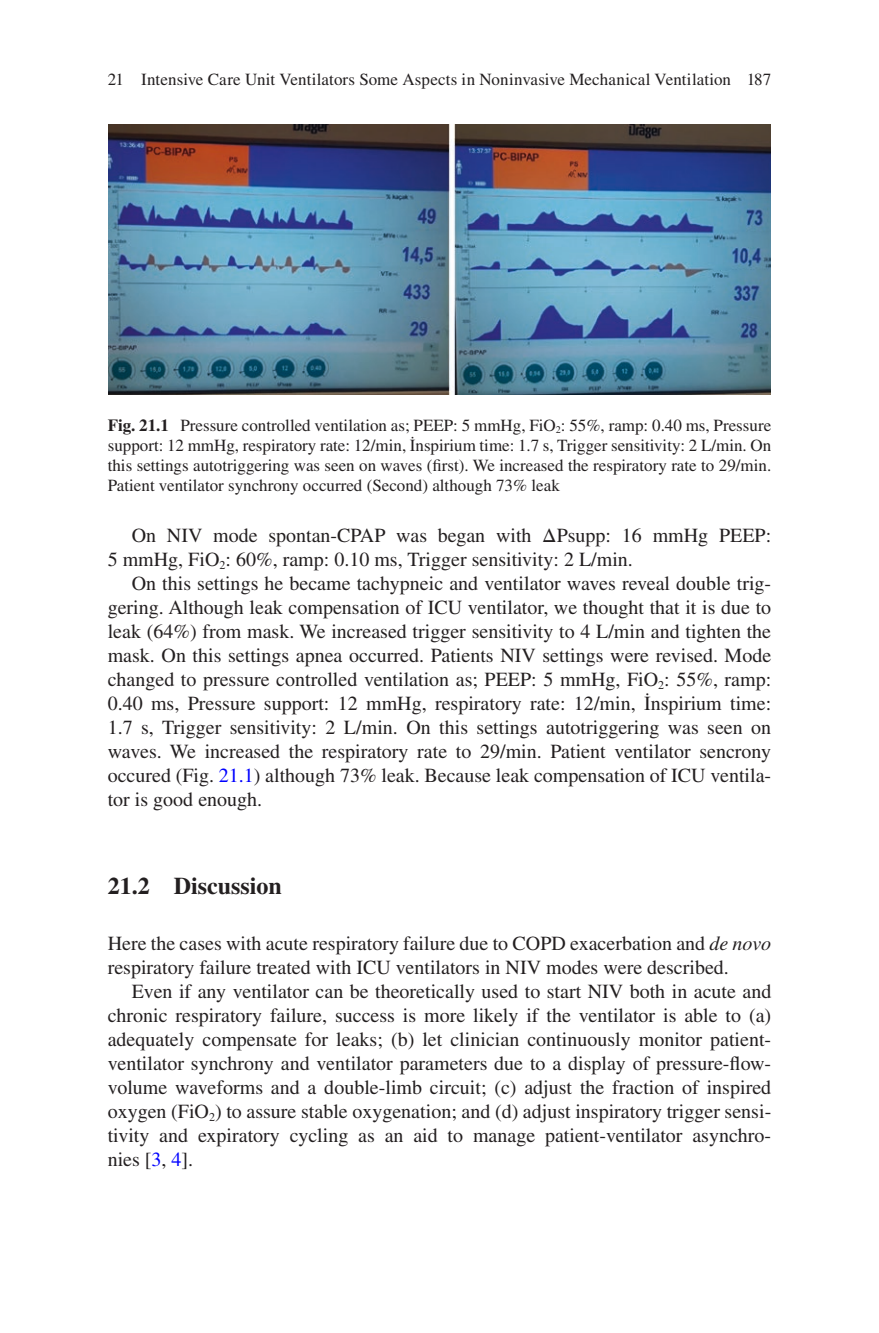
<style>
.page{position:relative;width:879px;height:1333px;background:#fff}
.page>*{position:absolute;margin:0;border:0;box-sizing:border-box;transform-origin:0 0}
.t1{font:700 24px "Times LT Std";color:#231f20}
.t2{font:20px/24px "Times LT Std";color:#231f20}
.t3{font:17px/20px "Times LT Std";color:#231f20;text-align:justify}
.s1{font-weight:700}
.s2{font-family:"STIX General"}
.s3{color:#00f}
.s4{font-style:italic}
</style>
<div class="page">
<img style="left:108px;top:124px;width:662px;height:271px">
<p class="t3" style="left:108px;top:69px;width:625px">21 Intensive Care Unit Ventilators Some Aspects in Noninvasive Mechanical Ventilation</p>
<p class="t3" style="left:746px;top:69px;width:26px">187</p>
<p class="t3" style="left:108px;top:415px;width:665px"><span class="s1">Fig. 21.1</span> Pressure controlled ventilation as; PEEP: 5 mmHg, FiO<sub>2</sub>: 55%, ramp: 0.40 ms, Pressure support: 12 mmHg, respiratory rate: 12/min, <span class="s2">İ</span>nspirium time: 1.7 s, Trigger sensitivity: 2 L/min. On this settings autotriggering was seen on waves (first). We increased the respiratory rate to 29/min.<br>Patient ventilator synchrony occurred (Second) although 73% leak</p>
<p class="t2" style="left:108px;top:523px;width:665px;text-indent:24px">On NIV mode spontan-CPAP was began with <span class="s2">Δ</span>Psupp: 16 mmHg PEEP:<br>5 mmHg, FiO<sub>2</sub>: 60%, ramp: 0.10 ms, Trigger sensitivity: 2 L/min.</p>
<p class="t2" style="left:108px;top:571px;width:665px;text-align:justify;text-indent:24px">On this settings he became tachypneic and ventilator waves reveal double trig&shy;gering. Although leak compensation of ICU ventilator, we thought that it is due to leak (64%) from mask. We increased trigger sensitivity to 4 L/min and tighten the mask. On this settings apnea occurred. Patients NIV settings were revised. Mode changed to pressure controlled ventilation as; PEEP: 5 mmHg, FiO<sub>2</sub>: 55%, ramp:<br>0.40 ms, Pressure support: 12 mmHg, respiratory rate: 12/min, <span class="s2">İ</span>nspirium time:<br>1.7 s, Trigger sensitivity: 2 L/min. On this settings autotriggering was seen on waves. We increased the respiratory rate to 29/min. Patient ventilator sencrony occured (Fig. <span class="s3">21.1</span>) although 73% leak. Because leak compensation of ICU ventila&shy;tor is good enough.</p>
<p class="t1" style="left:108px;top:871px;width:176px">21.2 Discussion</p>
<p class="t2" style="left:108px;top:931px;width:665px">Here the cases with acute respiratory failure due to COPD exacerbation and <span class="s4">de novo </span>respiratory failure treated with ICU ventilators in NIV modes were described.</p>
<p class="t2" style="left:108px;top:979px;width:665px;text-align:justify;text-indent:24px">Even if any ventilator can be theoretically used to start NIV both in acute and chronic respiratory failure, success is more likely if the ventilator is able to (a) adequately compensate for leaks; (b) let clinician continuously monitor patient&shy;ventilator synchrony and ventilator parameters due to a display of pressure-flow&shy;volume waveforms and a double-limb circuit; (c) adjust the fraction of inspired oxygen (FiO<sub>2</sub>) to assure stable oxygenation; and (d) adjust inspiratory trigger sensi&shy;tivity and expiratory cycling as an aid to manage patient-ventilator asynchro&shy;nies [<span class="s3">3</span>, <span class="s3">4</span>].</p>
</div>
